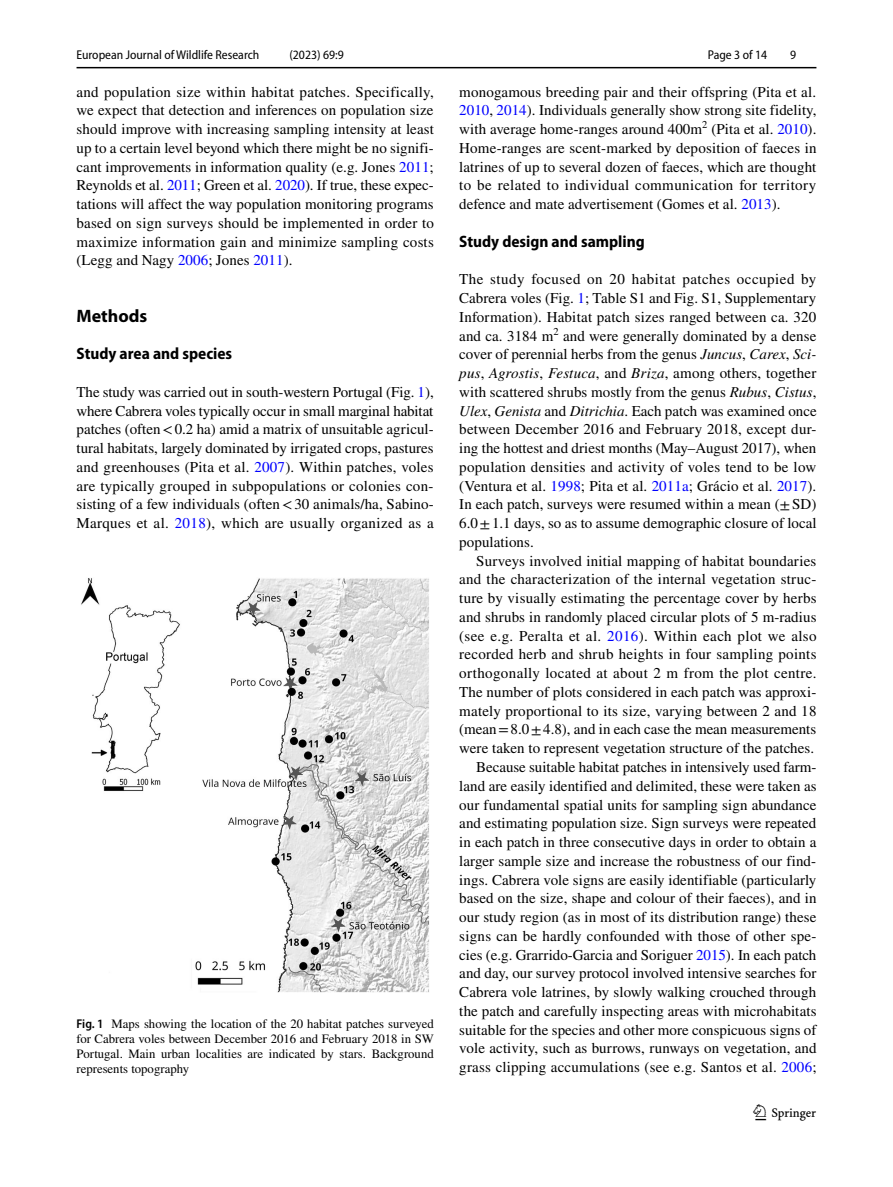
<style>
.page{position:relative;width:893px;height:1187px;background:#fff}
.page>*{position:absolute;margin:0;border:0;box-sizing:border-box;transform-origin:0 0}
.t1{font:22.5px "Springnew Regular 3";color:#000}
.t2{font:700 18px "Myriad Pro";color:#000}
.t3{font:700 semi-condensed 16.5px "Myriad Pro";color:#000}
.t4{font:15px/18.8px "STIX";letter-spacing:.005em;color:#000;text-align:justify}
.t5{font:12.75px/15px "STIX";color:#000;text-align:justify}
.t6{font:semi-condensed 12.75px "Myriad Pro";color:#000}
.s1{color:#00f}
.s2{font-family:"Myriad Pro";font-weight:600;font-stretch:semi-condensed}
.s3{font-style:italic}
</style>
<div class="page">
<hr style="left:77px;top:67px;width:739px;height:1px;background:#000">
<img style="left:81px;top:578px;width:348px;height:414px">
<p class="t6" style="left:77px;top:48px;width:184px">European Journal of Wildlife Research</p>
<p class="t6" style="left:289px;top:48px;width:56px">(2023) 69:9</p>
<p class="t4" style="left:77px;top:83px;width:359px">and population size within habitat patches. Specifically, we expect that detection and inferences on population size should improve with increasing sampling intensity at least up to a certain level beyond which there might be no signifi&shy;cant improvements in information quality (e.g. Jones <span class="s1">2011</span>; Reynolds et al. <span class="s1">2011</span>; Green et al. <span class="s1">2020</span>). If true, these expec&shy;tations will affect the way population monitoring programs based on sign surveys should be implemented in order to maximize information gain and minimize sampling costs (Legg and Nagy <span class="s1">2006</span>; Jones <span class="s1">2011</span>).</p>
<p class="t2" style="left:77px;top:304px;width:72px">Methods</p>
<p class="t3" style="left:77px;top:344px;width:157px">Study area and species</p>
<p class="t4" style="left:77px;top:383px;width:359px">The study was carried out in south-western Portugal (Fig. <span class="s1">1</span>), where Cabrera voles typically occur in small marginal habitat patches (often&lt;0.2 ha) amid a matrix of unsuitable agricul&shy;tural habitats, largely dominated by irrigated crops, pastures and greenhouses (Pita et al. <span class="s1">2007</span>). Within patches, voles are typically grouped in subpopulations or colonies con&shy;sisting of a few individuals (often&lt;30 animals/ha, Sabino-Marques et al. <span class="s1">2018</span>), which are usually organized as a</p>
<p class="t5" style="left:77px;top:1016px;width:359px"><span class="s2">Fig. 1</span> Maps showing the location of the 20 habitat patches surveyed for Cabrera voles between December 2016 and February 2018 in SW Portugal. Main urban localities are indicated by stars. Background represents topography</p>
<p class="t6" style="left:708px;top:48px;width:61px">Page 3 of 14</p>
<p class="t6" style="left:790px;top:48px;width:8px">9</p>
<p class="t4" style="left:459px;top:83px;width:359px">monogamous breeding pair and their offspring (Pita et al.<br><span class="s1">2010</span>, <span class="s1">2014</span>). Individuals generally show strong site fidelity, with average home-ranges around 400m<sup>2</sup> (Pita et al. <span class="s1">2010</span>).<br>Home-ranges are scent-marked by deposition of faeces in latrines of up to several dozen of faeces, which are thought to be related to individual communication for territory defence and mate advertisement (Gomes et al. <span class="s1">2013</span>).</p>
<p class="t3" style="left:459px;top:232px;width:187px">Study design and sampling</p>
<p class="t4" style="left:459px;top:271px;width:359px">The study focused on 20 habitat patches occupied by Cabrera voles (Fig. <span class="s1">1</span>; Table S1 and Fig. S1, Supplementary Information). Habitat patch sizes ranged between ca. 320 and ca. 3184 m<sup>2</sup> and were generally dominated by a dense cover of perennial herbs from the genus <span class="s3">Juncus</span>, <span class="s3">Carex</span>, <span class="s3">Sci&shy;pus</span>, <span class="s3">Agrostis</span>, <span class="s3">Festuca</span>, and <span class="s3">Briza</span>, among others, together with scattered shrubs mostly from the genus <span class="s3">Rubus</span>, <span class="s3">Cistus</span>, <span class="s3">Ulex</span>, <span class="s3">Genista</span> and <span class="s3">Ditrichia</span>. Each patch was examined once between December 2016 and February 2018, except dur&shy;ing the hottest and driest months (May–August 2017), when population densities and activity of voles tend to be low (Ventura et al. <span class="s1">1998</span>; Pita et al. <span class="s1">2011a</span>; Grácio et al. <span class="s1">2017</span>).<br>In each patch, surveys were resumed within a mean (±SD)<br>6.0±1.1 days, so as to assume demographic closure of local populations.</p>
<p class="t4" style="left:459px;top:552px;width:359px;text-align:right">Surveys involved initial mapping of habitat boundaries and the characterization of the internal vegetation struc&shy;ture by visually estimating the percentage cover by herbs and shrubs in randomly placed circular plots of 5 m-radius (see e.g. Peralta et al. <span class="s1">2016</span>). Within each plot we also recorded herb and shrub heights in four sampling points orthogonally located at about 2 m from the plot centre.<br>The number of plots considered in each patch was approxi&shy;mately proportional to its size, varying between 2 and 18 (mean=8.0±4.8), and in each case the mean measurements were taken to represent vegetation structure of the patches.<br>Because suitable habitat patches in intensively used farm&shy;land are easily identified and delimited, these were taken as our fundamental spatial units for sampling sign abundance and estimating population size. Sign surveys were repeated in each patch in three consecutive days in order to obtain a larger sample size and increase the robustness of our find&shy;ings. Cabrera vole signs are easily identifiable (particularly based on the size, shape and colour of their faeces), and in our study region (as in most of its distribution range) these signs can be hardly confounded with those of other spe&shy;cies (e.g. Grarrido-Garcia and Soriguer <span class="s1">2015</span>). In each patch and day, our survey protocol involved intensive searches for Cabrera vole latrines, by slowly walking crouched through the patch and carefully inspecting areas with microhabitats suitable for the species and other more conspicuous signs of vole activity, such as burrows, runways on vegetation, and grass clipping accumulations (see e.g. Santos et al. <span class="s1">2006</span>;</p>
<h1 class="t1" style="left:755px;top:1104px;width:62px">1 3</h1>
</div>
